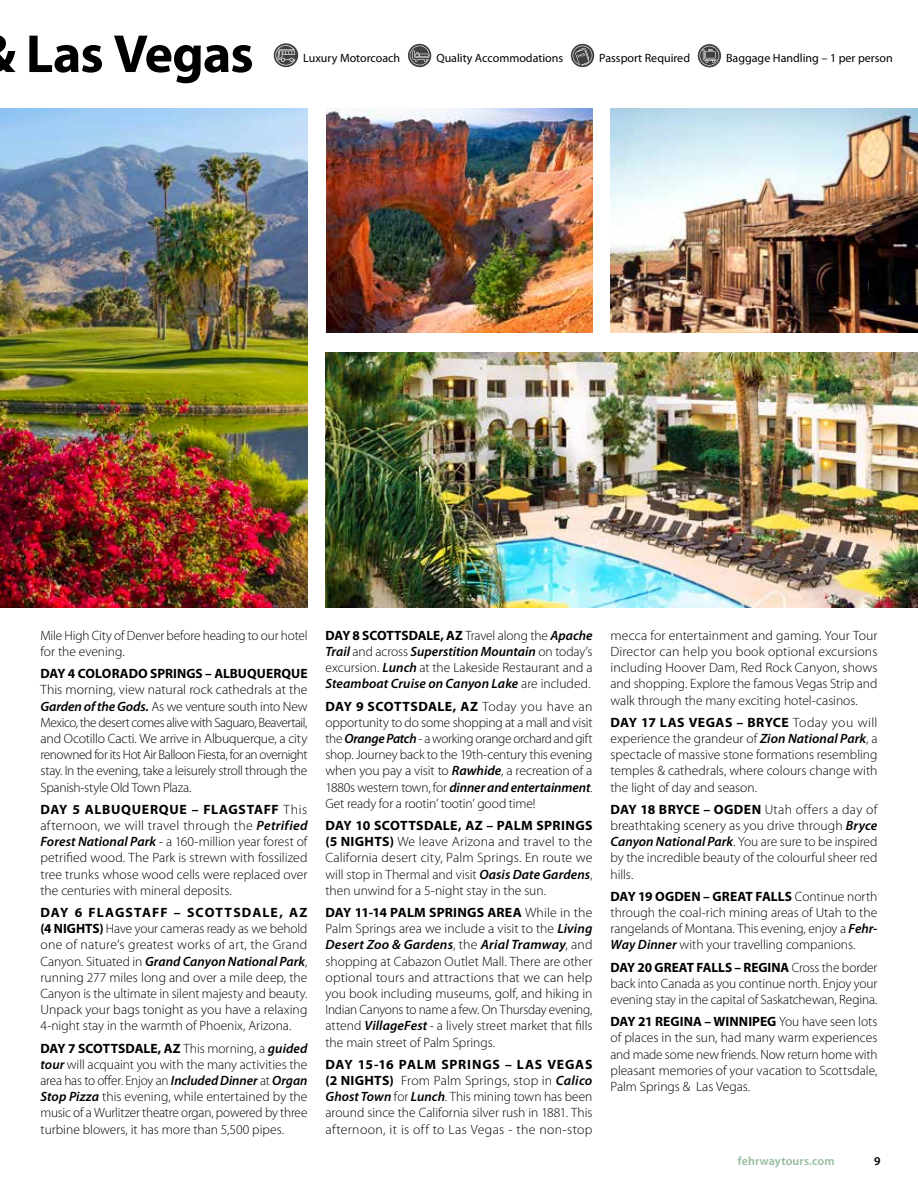
<style>
.page{position:relative;width:918px;height:1188px;background:#fff}
.page>*{position:absolute;margin:0;border:0;box-sizing:border-box;transform-origin:0 0}
.t1{font:700 54px "Myriad Pro";letter-spacing:-.02em;color:#000}
.t2{font:300 13.5px/16.2px "Myriad Pro";letter-spacing:-.005em;color:#000;text-align:justify}
.t3{font:700 13.5px "Myriad Pro";letter-spacing:.005em;color:#000}
.t4{font:12px "Myriad Pro";color:#000}
.t5{font:600 12px "Myriad Pro";letter-spacing:.01em;color:#95bb9e}
.t6{font:600 12px "Myriad Pro";color:#000}
.s1{font-weight:600;font-style:italic}
.s2{font-weight:700}
</style>
<div class="page">
<img style="left:0;top:108px;width:308px;height:500px">
<img style="left:326px;top:352px;width:592px;height:256px">
<img style="left:610px;top:108px;width:308px;height:224px">
<img style="left:326px;top:108px;width:267px;height:224px">
<svg style="left:274px;top:43px;width:24px;height:24px"></svg>
<svg style="left:275px;top:45px;width:20px;height:20px"></svg>
<svg style="left:408px;top:44px;width:23px;height:23px"></svg>
<svg style="left:410px;top:46px;width:19px;height:19px"></svg>
<svg style="left:571px;top:44px;width:23px;height:23px"></svg>
<svg style="left:573px;top:46px;width:19px;height:19px"></svg>
<svg style="left:698px;top:44px;width:23px;height:23px"></svg>
<svg style="left:699px;top:46px;width:20px;height:20px"></svg>
<h1 class="t1" style="left:26px;top:19px;width:229px">Las Vegas</h1>
<p class="t4" style="left:303px;top:51px;width:98px">Luxury Motorcoach</p>
<p class="t4" style="left:436px;top:51px;width:128px">Quality Accommodations</p>
<p class="t4" style="left:599px;top:51px;width:92px">Passport Required</p>
<p class="t4" style="left:726px;top:51px;width:168px">Baggage Handling – 1 per person</p>
<p class="t2" style="left:40px;top:627px;width:268px">Mile High City of Denver before heading to our hotel for the evening.</p>
<p class="t3" style="left:40px;top:665px;width:269px">DAY 4 COLORADO SPRINGS – ALBUQUERQUE</p>
<p class="t2" style="left:40px;top:682px;width:269px">This morning, view natural rock cathedrals at the <span class="s1">Garden of the Gods.</span> As we venture south into New Mexico, the desert comes alive with Saguaro, Beavertail, and Ocotillo Cacti. We arrive in Albuquerque, a city renowned for its Hot Air Balloon Fiesta, for an overnight stay. In the evening, take a leisurely stroll through the Spanish-style Old Town Plaza.</p>
<p class="t2" style="left:40px;top:801px;width:269px"><span class="s2">DAY 5 ALBUQUERQUE – FLAGSTAFF</span> This afternoon, we will travel through the <span class="s1">Petrified Forest National Park</span> - a 160-million year forest of petrified wood. The Park is strewn with fossilized tree trunks whose wood cells were replaced over the centuries with mineral deposits.</p>
<p class="t2" style="left:40px;top:905px;width:269px"><span class="s2">DAY 6 FLAGSTAFF – SCOTTSDALE, AZ (4 NIGHTS)</span> Have your cameras ready as we behold one of nature’s greatest works of art, the Grand Canyon. Situated in <span class="s1">Grand Canyon National Park</span>, running 277 miles long and over a mile deep, the Canyon is the ultimate in silent majesty and beauty.<br>Unpack your bags tonight as you have a relaxing 4-night stay in the warmth of Phoenix, Arizona.</p>
<p class="t2" style="left:40px;top:1040px;width:269px"><span class="s2">DAY 7 SCOTTSDALE, AZ</span> This morning, a <span class="s1">guided tour</span> will acquaint you with the many activities the area has to offer. Enjoy an <span class="s1">Included Dinner</span> at <span class="s1">Organ Stop Pizza</span> this evening, while entertained by the music of a Wurlitzer theatre organ, powered by three turbine blowers, it has more than 5,500 pipes.</p>
<p class="t2" style="left:326px;top:627px;width:269px"><span class="s2">DAY 8 SCOTTSDALE, AZ</span> Travel along the <span class="s1">Apache Trail</span> and across <span class="s1">Superstition Mountain</span> on today’s excursion. <span class="s1">Lunch</span> at the Lakeside Restaurant and a <span class="s1">Steamboat Cruise on Canyon Lake</span> are included.</p>
<p class="t2" style="left:325px;top:698px;width:269px"><span class="s2">DAY 9 SCOTTSDALE, AZ</span> Today you have an opportunity to do some shopping at a mall and visit the <span class="s1">Orange Patch</span> - a working orange orchard and gift shop. Journey back to the 19th-century this evening when you pay a visit to <span class="s1">Rawhide</span>, a recreation of a 1880s western town, for <span class="s1">dinner and entertainment</span>.<br>Get ready for a rootin’ tootin’ good time!</p>
<p class="t2" style="left:325px;top:818px;width:269px"><span class="s2">DAY 10 SCOTTSDALE, AZ – PALM SPRINGS (5 NIGHTS)</span> We leave Arizona and travel to the California desert city, Palm Springs. En route we will stop in Thermal and visit <span class="s1">Oasis Date Gardens</span>, then unwind for a 5-night stay in the sun.</p>
<p class="t2" style="left:325px;top:905px;width:269px"><span class="s2">DAY 11-14 PALM SPRINGS AREA</span> While in the Palm Springs area we include a visit to the <span class="s1">Living Desert Zoo &amp; Gardens</span>, the <span class="s1">Arial Tramway</span>, and shopping at Cabazon Outlet Mall. There are other optional tours and attractions that we can help you book including museums, golf, and hiking in Indian Canyons to name a few. On Thursday evening, attend <span class="s1">VillageFest</span> - a lively street market that fills the main street of Palm Springs.</p>
<p class="t2" style="left:326px;top:1056px;width:269px"><span class="s2">DAY 15-16 PALM SPRINGS – LAS VEGAS (2 NIGHTS)</span> From Palm Springs, stop in <span class="s1">Calico Ghost Town</span> for <span class="s1">Lunch</span>. This mining town has been around since the California silver rush in 1881. This afternoon, it is off to Las Vegas - the non-stop</p>
<p class="t2" style="left:610px;top:627px;width:269px">mecca for entertainment and gaming. Your Tour Director can help you book optional excursions including Hoover Dam, Red Rock Canyon, shows and shopping. Explore the famous Vegas Strip and walk through the many exciting hotel-casinos.</p>
<p class="t2" style="left:610px;top:714px;width:269px"><span class="s2">DAY 17 LAS VEGAS – BRYCE</span> Today you will experience the grandeur of <span class="s1">Zion National Park</span>, a spectacle of massive stone formations resembling temples &amp; cathedrals, where colours change with the light of day and season.</p>
<p class="t2" style="left:610px;top:801px;width:269px"><span class="s2">DAY 18 BRYCE – OGDEN</span> Utah offers a day of breathtaking scenery as you drive through <span class="s1">Bryce Canyon National Park</span>. You are sure to be inspired by the incredible beauty of the colourful sheer red hills.</p>
<p class="t2" style="left:610px;top:888px;width:268px"><span class="s2">DAY 19 OGDEN – GREAT FALLS</span> Continue north through the coal-rich mining areas of Utah to the rangelands of Montana. This evening, enjoy a <span class="s1">Fehr-Way Dinner</span> with your travelling companions.</p>
<p class="t2" style="left:610px;top:959px;width:269px"><span class="s2">DAY 20 GREAT FALLS – REGINA</span> Cross the border back into Canada as you continue north. Enjoy your evening stay in the capital of Saskatchewan, Regina.</p>
<p class="t2" style="left:610px;top:1014px;width:269px"><span class="s2">DAY 21 REGINA – WINNIPEG</span> You have seen lots of places in the sun, had many warm experiences and made some new friends. Now return home with pleasant memories of your vacation to Scottsdale, Palm Springs &amp; Las Vegas.</p>
<p class="t5" style="left:738px;top:1153px;width:98px">fehrwaytours.com</p>
<p class="t6" style="left:874px;top:1153px;width:8px">9</p>
</div>
